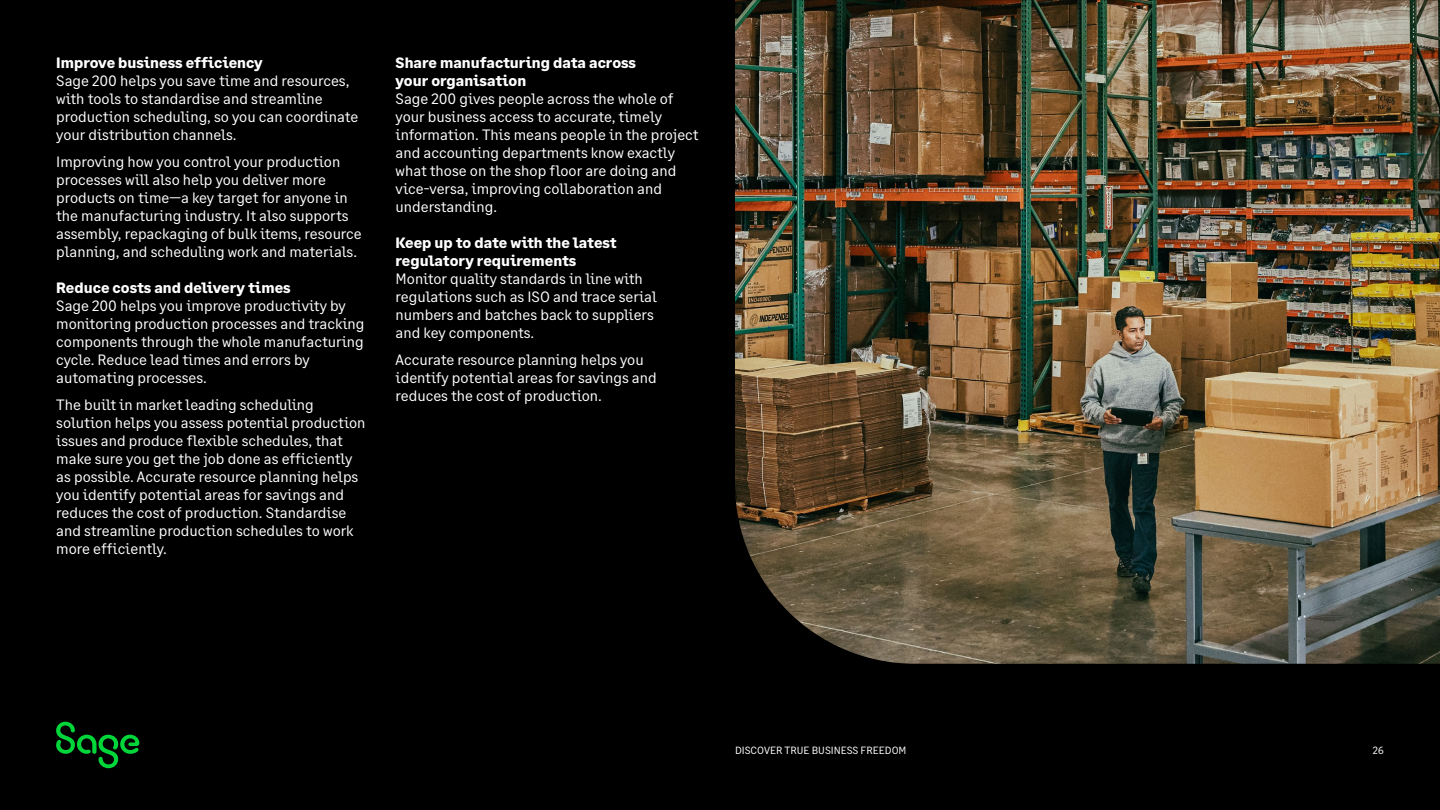
<style>
.page{position:relative;width:1440px;height:810px;background:#000}
.page>*{position:absolute;margin:0;border:0;box-sizing:border-box;transform-origin:0 0}
.Body_Copy{font:15px/18px "Sage Text";color:#fff}
.Body_Sub_Title{font:700 15px/18px "Sage Text";color:#fff}
.t1{font:10.5px "Sage Text";color:#fff}
</style>
<div class="page">
<img style="left:735px;top:0;width:705px;height:664px">
<svg style="left:56px;top:722px;width:83px;height:46px"></svg>
<p class="Body_Sub_Title" style="left:56px;top:54px;width:208px">Improve business efficiency</p>
<p class="Body_Copy" style="left:56px;top:72px;width:304px">Sage 200 helps you save time and resources, with tools to standardise and streamline production scheduling, so you can coordinate your distribution channels.</p>
<p class="Body_Copy" style="left:56px;top:153px;width:307px">Improving how you control your production processes will also help you deliver more products on time—a key target for anyone in the manufacturing industry. It also supports assembly, repackaging of bulk items, resource planning, and scheduling work and materials.</p>
<p class="Body_Sub_Title" style="left:56px;top:279px;width:236px">Reduce costs and delivery times</p>
<p class="Body_Copy" style="left:56px;top:297px;width:310px">Sage 200 helps you improve productivity by monitoring production processes and tracking components through the whole manufacturing cycle. Reduce lead times and errors by automating processes.</p>
<p class="Body_Copy" style="left:56px;top:396px;width:311px">The built in market leading scheduling solution helps you assess potential production issues and produce flexible schedules, that make sure you get the job done as efficiently as possible. Accurate resource planning helps you identify potential areas for savings and reduces the cost of production. Standardise and streamline production schedules to work more efficiently.</p>
<p class="Body_Sub_Title" style="left:396px;top:54px;width:242px">Share manufacturing data across your organisation</p>
<p class="Body_Copy" style="left:396px;top:90px;width:304px">Sage 200 gives people across the whole of your business access to accurate, timely information. This means people in the project and accounting departments know exactly what those on the shop floor are doing and vice-versa, improving collaboration and understanding.</p>
<p class="Body_Sub_Title" style="left:396px;top:234px;width:222px">Keep up to date with the latest regulatory requirements</p>
<p class="Body_Copy" style="left:396px;top:270px;width:263px">Monitor quality standards in line with regulations such as ISO and trace serial numbers and batches back to suppliers and key components.</p>
<p class="Body_Copy" style="left:396px;top:351px;width:263px">Accurate resource planning helps you identify potential areas for savings and reduces the cost of production.</p>
<p class="t1" style="left:735px;top:744px;width:14px">Disco</p>
<p class="t1" style="left:764px;top:744px;width:84px">ver true busi ness</p>
<p class="t1" style="left:861px;top:744px;width:14px">freedom</p>
</div>
